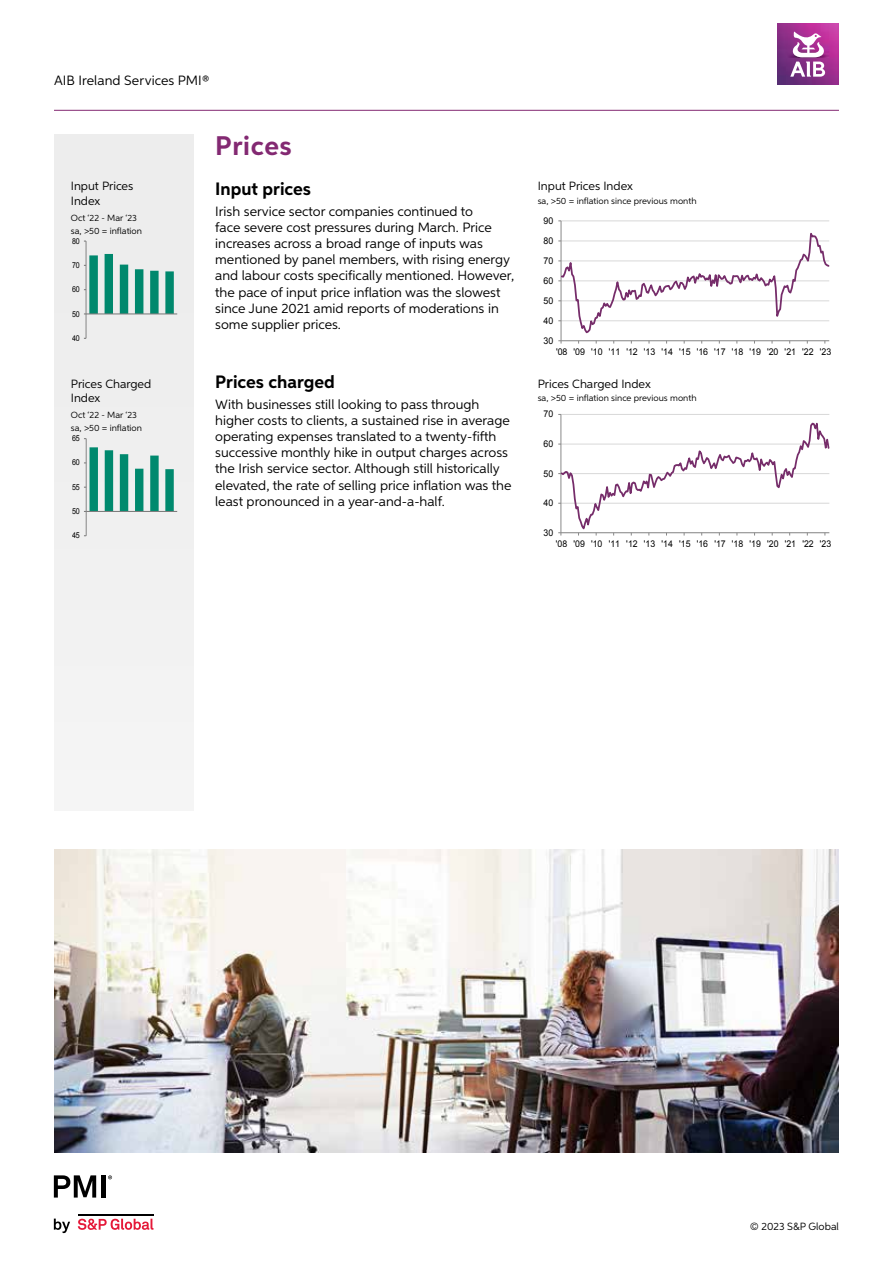
<style>
.page{position:relative;width:893px;height:1263px;background:#fff}
.page>*{position:absolute;margin:0;border:0;box-sizing:border-box;transform-origin:0 0}
.t1{font:700 27px "Aspira";letter-spacing:.025em;color:#832972}
.t2{font:700 18px "Aspira";color:#000}
.t3{font:13.5px/16.2px "Aspira";color:#000}
.t4{font:12px/14.4px "Aspira";color:#000}
.t5{font:10.5px "Aspira";color:#000}
.t6{font:9.3px "Arial";color:#000;scale:.95 1}
.t7{font:9.3px "Arial";color:#000;scale:.94 1}
.t8{font:9px "Aspira";color:#000}
.t9{font:8.1px "Arial";color:#000;scale:.87 1}
.t10{font:8.1px "Arial";color:#000;scale:.88 1}
</style>
<div class="page">
<hr style="left:54px;top:110px;width:785px;height:1px;background:#832972">
<img style="left:778px;top:24px;width:61px;height:61px">
<svg style="left:790px;top:32px;width:35px;height:45px"></svg>
<div style="left:54px;top:134px;width:140px;height:677px;background:#ededed"></div>
<svg style="left:558px;top:221px;width:272px;height:123px"></svg>
<hr style="left:86px;top:241px;width:1px;height:97px;background:#868686">
<svg style="left:84px;top:254px;width:90px;height:61px"></svg>
<hr style="left:86px;top:314px;width:91px;height:1px;background:#868686">
<svg style="left:558px;top:414px;width:272px;height:121px"></svg>
<hr style="left:86px;top:439px;width:1px;height:97px;background:#868686">
<svg style="left:84px;top:447px;width:90px;height:65px"></svg>
<hr style="left:86px;top:511px;width:91px;height:1px;background:#868686">
<img style="left:54px;top:849px;width:785px;height:303px">
<svg style="left:54px;top:1218px;width:16px;height:15px"></svg>
<svg style="left:78px;top:1218px;width:75px;height:12px"></svg>
<hr style="left:78px;top:1213px;width:75px;height:2px;background:#000">
<svg style="left:54px;top:1175px;width:42px;height:22px"></svg>
<div style="left:101px;top:1175px;width:5px;height:22px;background:#000"></div>
<svg style="left:108px;top:1175px;width:4px;height:4px"></svg>
<p class="t3" style="left:54px;top:72px;width:157px">AIB Ireland Services PMI®</p>
<h1 class="t1" style="left:215px;top:130px;width:78px">Prices</h1>
<p class="t4" style="left:71px;top:179px;width:64px">Input Prices<br>Index</p>
<p class="t8" style="left:71px;top:212px;width:68px">Oct ‘22 - Mar ‘23</p>
<p class="t8" style="left:71px;top:225px;width:73px">sa, &gt;50 = inflation</p>
<p class="t9" style="left:72px;top:235px;width:11px">80</p>
<p class="t9" style="left:72px;top:260px;width:11px">70</p>
<p class="t9" style="left:72px;top:284px;width:11px">60</p>
<p class="t9" style="left:72px;top:308px;width:11px">50</p>
<p class="t9" style="left:72px;top:333px;width:11px">40</p>
<p class="t4" style="left:71px;top:376px;width:82px">Prices Charged<br>Index</p>
<p class="t8" style="left:71px;top:410px;width:68px">Oct ‘22 - Mar ‘23</p>
<p class="t8" style="left:71px;top:422px;width:73px">sa, &gt;50 = inflation</p>
<p class="t10" style="left:72px;top:433px;width:10px">65</p>
<p class="t10" style="left:72px;top:457px;width:10px">60</p>
<p class="t10" style="left:72px;top:482px;width:10px">55</p>
<p class="t10" style="left:72px;top:506px;width:10px">50</p>
<p class="t10" style="left:72px;top:530px;width:10px">45</p>
<h2 class="t2" style="left:215px;top:178px;width:97px">Input prices</h2>
<p class="t3" style="left:215px;top:203px;width:300px">Irish service sector companies continued to<br>face severe cost pressures during March. Price increases across a broad range of inputs was mentioned by panel members, with rising energy and labour costs specifically mentioned. However, the pace of input price inflation was the slowest since June 2021 amid reports of moderations in some supplier prices.</p>
<h2 class="t2" style="left:215px;top:371px;width:121px">Prices charged</h2>
<p class="t3" style="left:215px;top:396px;width:298px">With businesses still looking to pass through higher costs to clients, a sustained rise in average operating expenses translated to a twenty-fifth successive monthly hike in output charges across the Irish service sector. Although still historically elevated, the rate of selling price inflation was the least pronounced in a year-and-a-half.</p>
<p class="t4" style="left:538px;top:179px;width:97px">Input Prices Index</p>
<p class="t8" style="left:538px;top:195px;width:160px">sa, &gt;50 = inflation since previous month</p>
<p class="t6" style="left:543px;top:214px;width:12px">90</p>
<p class="t6" style="left:543px;top:234px;width:12px">80</p>
<p class="t6" style="left:543px;top:254px;width:12px">70</p>
<p class="t6" style="left:543px;top:274px;width:12px">60</p>
<p class="t6" style="left:543px;top:294px;width:12px">50</p>
<p class="t6" style="left:543px;top:314px;width:12px">40</p>
<p class="t6" style="left:543px;top:334px;width:12px">30</p>
<p class="t6" style="left:556px;top:345px;width:291px">'08 '09 '10 '11 '12 '13 '14 '15 '16 '17 '18 '19 '20 '21 '22 '23</p>
<p class="t4" style="left:538px;top:376px;width:115px">Prices Charged Index</p>
<p class="t8" style="left:538px;top:393px;width:160px">sa, &gt;50 = inflation since previous month</p>
<p class="t7" style="left:544px;top:408px;width:12px">70</p>
<p class="t7" style="left:544px;top:438px;width:12px">60</p>
<p class="t7" style="left:544px;top:467px;width:12px">50</p>
<p class="t7" style="left:544px;top:497px;width:12px">40</p>
<p class="t7" style="left:544px;top:526px;width:12px">30</p>
<p class="t7" style="left:556px;top:537px;width:295px">'08 '09 '10 '11 '12 '13 '14 '15 '16 '17 '18 '19 '20 '21 '22 '23</p>
<p class="t5" style="left:750px;top:1220px;width:90px">© 2023 S&amp;P Global</p>
</div>
